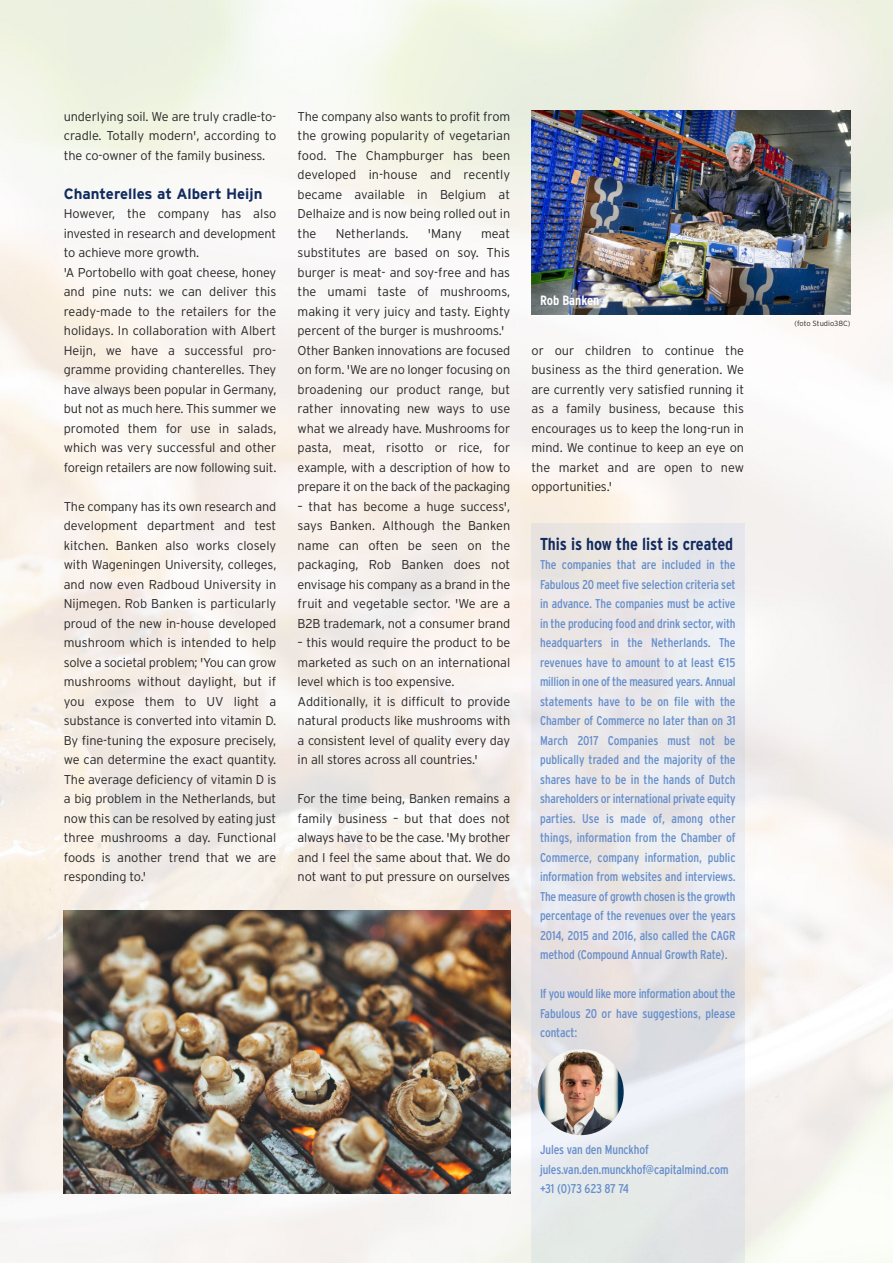
<style>
.page{position:relative;width:893px;height:1263px;background:#fff}
.page>*{position:absolute;margin:0;border:0;box-sizing:border-box;transform-origin:0 0}
.t1{font:700 condensed 17.25px "Interstate";color:#122b5e}
.t2{font:700 15px "Interstate";color:#122b5e}
.t3{font:700 condensed 13.5px "Interstate";color:#fff}
.t4{font:300 12.75px/19.5px "Interstate";letter-spacing:-.01em;color:#272627;text-align:justify}
.t5{font:condensed 12.75px/19.5px "Interstate";letter-spacing:-.01em;color:#678fca;text-align:justify}
.t6{font:300 7.5px "Interstate";letter-spacing:-.005em;color:#272627}
.s1{font-stretch:normal}
</style>
<div class="page">
<img style="left:0;top:0;width:893px;height:1263px">
<img style="left:531px;top:524px;width:213px;height:739px">
<img style="left:64px;top:910px;width:446px;height:283px">
<img style="left:531px;top:110px;width:319px;height:205px">
<img style="left:538px;top:1049px;width:86px;height:86px;border-radius:50%">
<p class="t4" style="left:64px;top:106px;width:214px">underlying soil. We are truly cradle-to&shy;cradle. Totally modern', according to the co-owner of the family business.</p>
<p class="t2" style="left:64px;top:185px;width:200px">Chanterelles at Albert Heijn</p>
<p class="t4" style="left:64px;top:204px;width:214px;text-align:left">However, the company has also invested in research and development to achieve more growth.<br>'A Portobello with goat cheese, honey and pine nuts: we can deliver this ready-made to the retailers for the holidays. In collaboration with Albert Heijn, we have a successful pro&shy;gramme providing chanterelles. They have always been popular in Germany, but not as much here. This summer we promoted them for use in salads, which was very successful and other foreign retailers are now following suit.</p>
<p class="t4" style="left:64px;top:496px;width:214px">The company has its own research and development department and test kitchen. Banken also works closely with Wageningen University, colleges, and now even Radboud University in Nijmegen. Rob Banken is particularly proud of the new in-house developed mushroom which is intended to help solve a societal problem; 'You can grow mushrooms without daylight, but if you expose them to UV light a substance is converted into vitamin D.<br>By fine-tuning the exposure precisely, we can determine the exact quantity.<br>The average deficiency of vitamin D is a big problem in the Netherlands, but now this can be resolved by eating just three mushrooms a day. Functional foods is another trend that we are responding to.'</p>
<p class="t4" style="left:298px;top:106px;width:214px">The company also wants to profit from the growing popularity of vegetarian food. The Champburger has been developed in-house and recently became available in Belgium at Delhaize and is now being rolled out in the</p>
<p class="t4" style="left:298px;top:223px;width:214px;text-align:left;text-indent:183px">meat substitutes are based on soy. This burger is meat- and soy-free and has the umami taste of mushrooms, making it very juicy and tasty. Eighty percent of the burger is mushrooms.' Other Banken innovations are focused on form. 'We are no longer focusing on broadening our product range, but rather innovating new ways to use what we already have. Mushrooms for pasta, meat, risotto or rice, for example, with a description of how to prepare it on the back of the packaging</p>
<p class="t4" style="left:298px;top:496px;width:214px">– that has become a huge success', says Banken. Although the Banken name can often be seen on the packaging, Rob Banken does not envisage his company as a brand in the fruit and vegetable sector. 'We are a B2B trademark, not a consumer brand</p>
<p class="t4" style="left:298px;top:633px;width:214px;text-align:left">– this would require the product to be marketed as such on an international level which is too expensive.<br>Additionally, it is difficult to provide natural products like mushrooms with a consistent level of quality every day in all stores across all countries.'</p>
<p class="t4" style="left:298px;top:789px;width:214px">For the time being, Banken remains a family business – but that does not always have to be the case. 'My brother and I feel the same about that. We do not want to put pressure on ourselves</p>
<p class="t4" style="left:336px;top:223px;width:74px">Netherlands.</p>
<p class="t4" style="left:428px;top:223px;width:35px">'Many</p>
<p class="t3" style="left:540px;top:292px;width:61px">Rob Banken</p>
<p class="t4" style="left:531px;top:340px;width:214px">or our children to continue the business as the third generation. We are currently very satisfied running it as a family business, because this encourages us to keep the long-run in mind. We continue to keep an eye on the market and are open to new opportunities.'</p>
<h1 class="t1" style="left:540px;top:533px;width:195px">This is how the list is created</h1>
<p class="t5" style="left:540px;top:555px;width:197px">The companies that are included in the Fabulous 20 meet five selection criteria set in advance. The companies must be active in the producing food and drink sector, with headquarters in the Netherlands. The revenues have to amount to at least <span class="s1">€1</span>5 million in one of the measured years. Annual statements have to be on file with the Chamber of Commerce no later than on 31<br>March 2017 Companies must not be publically traded and the majority of the shares have to be in the hands of Dutch shareholders or international private equity parties. Use is made of, among other things, information from the Chamber of Commerce, company information, public information from websites and interviews.<br>The measure of growth chosen is the growth percentage of the revenues over the years 2014, 2015 and 2016, also called the CAGR method (Compound Annual Growth Rate).</p>
<p class="t5" style="left:540px;top:984px;width:197px">If you would like more information about the Fabulous 20 or have suggestions, please contact:</p>
<p class="t5" style="left:540px;top:1140px;width:190px;text-align:left">Jules van den Munckhof jules.van.den.munckhof@capitalmind.com +31 (0)73 623 87 74</p>
<p class="t6" style="left:795px;top:319px;width:57px">(foto Studio38C)</p>
</div>
